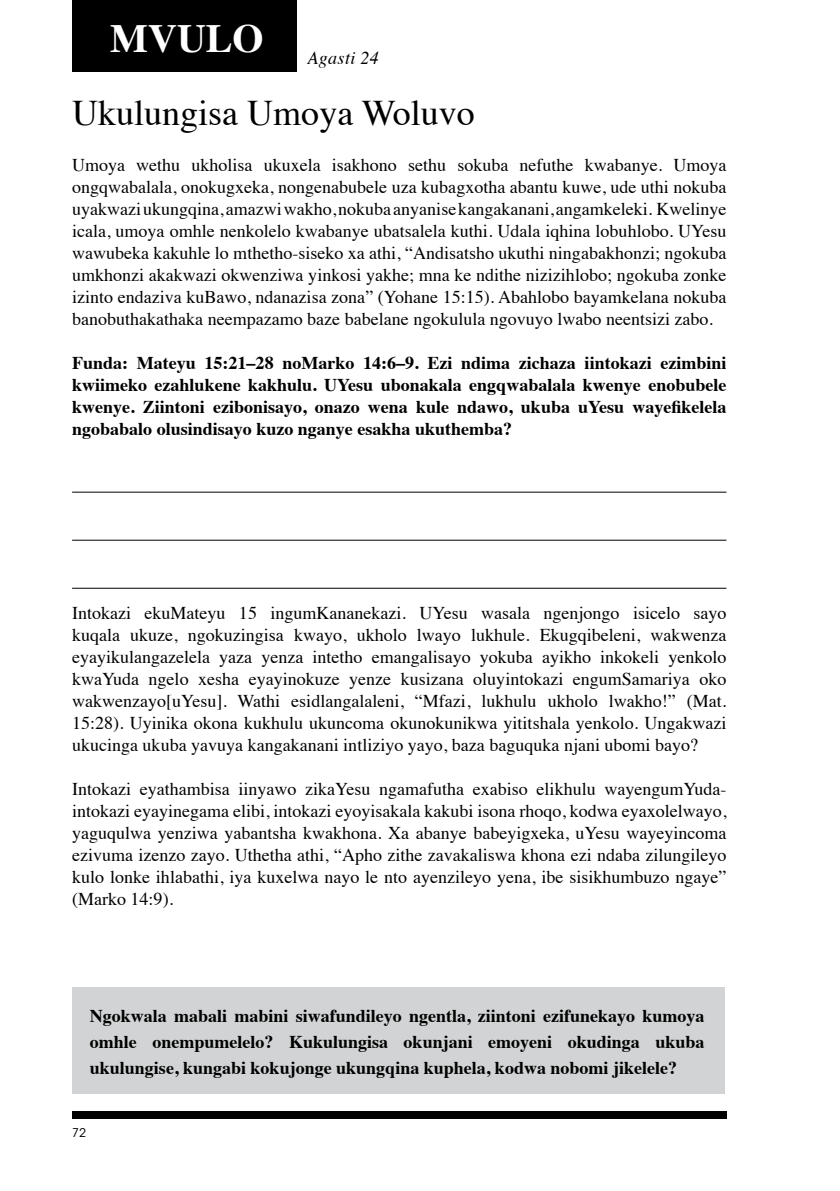
<style>
.page{position:relative;width:840px;height:1191px;background:#fff}
.page>*{position:absolute;margin:0;border:0;box-sizing:border-box;transform-origin:0 0}
.t1{font:700 40px "Times";color:#fff}
.t2{font:36px "Times";color:#000}
.t3{font:18px/22px "Times";color:#000;text-align:justify}
.t4{font:700 18px/22px "Times";color:#000;text-align:justify}
.t5{font:italic 18px "Times";letter-spacing:.02em;color:#000}
.t6{font:12px "ITC Avant Garde Std";color:#000}
</style>
<div class="page">
<div style="left:72px;top:1111px;width:654px;height:8px;background:#000"></div>
<div style="left:72px;top:0;width:225px;height:71px;background:#000"></div>
<hr style="left:72px;top:540px;width:654px;height:1px;background:#000">
<hr style="left:72px;top:491px;width:654px;height:1px;background:#000">
<hr style="left:72px;top:588px;width:654px;height:1px;background:#000">
<div style="left:72px;top:986px;width:652px;height:107px;background:#d1d3d4"></div>
<h1 class="t1" style="left:110px;top:0;width:155px">MVULO</h1>
<p class="t5" style="left:307px;top:42px;width:73px">Agasti 24</p>
<h2 class="t2" style="left:72px;top:80px;width:404px">Ukulungisa Umoya Woluvo</h2>
<p class="t3" style="left:72px;top:153px;width:655px">Umoya wethu ukholisa ukuxela isakhono sethu sokuba nefuthe kwabanye. Umoya ongqwabalala, onokugxeka, nongenabubele uza kubagxotha abantu kuwe, ude uthi nokuba uyakwazi ukungqina, amazwi wakho, nokuba anyanise kangakanani, angamkeleki. Kwelinye icala, umoya omhle nenkolelo kwabanye ubatsalela kuthi. Udala iqhina lobuhlobo. UYesu wawubeka kakuhle lo mthetho-siseko xa athi, “Andisatsho ukuthi ningabakhonzi; ngokuba umkhonzi akakwazi okwenziwa yinkosi yakhe; mna ke ndithe nizizihlobo; ngokuba zonke izinto endaziva kuBawo, ndanazisa zona” (Yohane 15:15). Abahlobo bayamkelana nokuba banobuthakathaka neempazamo baze babelane ngokulula ngovuyo lwabo neentsizi zabo.</p>
<p class="t4" style="left:72px;top:350px;width:655px">Funda: Mateyu 15:21–28 noMarko 14:6–9. Ezi ndima zichaza iintokazi ezimbini kwiimeko ezahlukene kakhulu. UYesu ubonakala engqwabalala kwenye enobubele kwenye. Ziintoni ezibonisayo, onazo wena kule ndawo, ukuba uYesu wayefikelela ngobabalo olusindisayo kuzo nganye esakha ukuthemba?</p>
<p class="t3" style="left:72px;top:601px;width:655px">Intokazi ekuMateyu 15 ingumKananekazi. UYesu wasala ngenjongo isicelo sayo kuqala ukuze, ngokuzingisa kwayo, ukholo lwayo lukhule. Ekugqibeleni, wakwenza eyayikulangazelela yaza yenza intetho emangalisayo yokuba ayikho inkokeli yenkolo kwaYuda ngelo xesha eyayinokuze yenze kusizana oluyintokazi engumSamariya oko wakwenzayo[uYesu]. Wathi esidlangalaleni, “Mfazi, lukhulu ukholo lwakho!” (Mat.<br>15:28). Uyinika okona kukhulu ukuncoma okunokunikwa yititshala yenkolo. Ungakwazi ukucinga ukuba yavuya kangakanani intliziyo yayo, baza baguquka njani ubomi bayo?</p>
<p class="t3" style="left:72px;top:777px;width:655px">Intokazi eyathambisa iinyawo zikaYesu ngamafutha exabiso elikhulu wayengumYuda&shy;intokazi eyayinegama elibi, intokazi eyoyisakala kakubi isona rhoqo, kodwa eyaxolelwayo, yaguqulwa yenziwa yabantsha kwakhona. Xa abanye babeyigxeka, uYesu wayeyincoma ezivuma izenzo zayo. Uthetha athi, “Apho zithe zavakaliswa khona ezi ndaba zilungileyo kulo lonke ihlabathi, iya kuxelwa nayo le nto ayenzileyo yena, ibe sisikhumbuzo ngaye” (Marko 14:9).</p>
<p class="t4" style="left:90px;top:1001px;width:615px;line-height:26px">Ngokwala mabali mabini siwafundileyo ngentla, ziintoni ezifunekayo kumoya omhle onempumelelo? Kukulungisa okunjani emoyeni okudinga ukuba ukulungise, kungabi kokujonge ukungqina kuphela, kodwa nobomi jikelele?</p>
<p class="t6" style="left:72px;top:1125px;width:15px">72</p>
</div>
